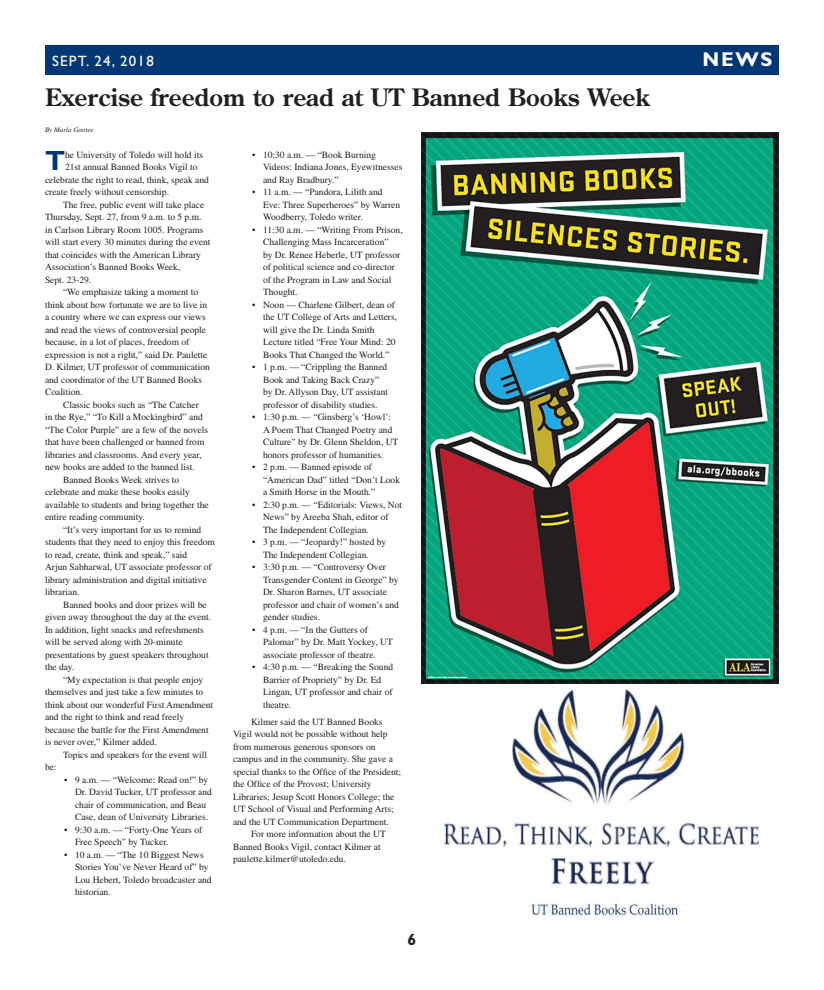
<style>
.page{position:relative;width:824px;height:990px;background:#fff}
.page>*{position:absolute;margin:0;border:0;box-sizing:border-box;transform-origin:0 0}
.Drop_Cap_2_Paragraph{font:700 27.8px "Gill Sans Std";color:#013874}
.Heading_24pt{font:700 24px "Century Old Style Std";color:#231f20}
.t1{font:700 20px "Gill Sans Std";color:#fff}
.t2{font:700 16px "Gill Sans Std";color:#231f20}
.t3{font:15px "Gill Sans Std";letter-spacing:.08em;color:#fff}
.Body_Text{font:9.5px/12.5px "Times";color:#231f20}
.Drop_Cap_2_Paragraph-2{font:9.5px "Times";color:#231f20}
.By_line{font:italic 7px "Times";color:#231f20}
</style>
<div class="page">
<div style="left:45px;top:45px;width:734px;height:30px;background:#013874"></div>
<img style="left:421px;top:132px;width:357px;height:551px">
<img style="left:444px;top:689px;width:315px;height:227px">
<p class="t3" style="left:52px;top:52px;width:103px">SEPT. 24, 2018</p>
<p class="t1" style="left:702px;top:47px;width:71px">NEWS</p>
<p class="Heading_24pt" style="left:45px;top:81px;width:606px">Exercise freedom to read at UT Banned Books Week</p>
<p class="By_line" style="left:45px;top:125px;width:50px">By Marla Gootee</p>
<p class="Drop_Cap_2_Paragraph" style="left:45px;top:144px;width:22px">T</p>
<p class="Drop_Cap_2_Paragraph-2" style="left:65px;top:149px;width:139px">he University of Toledo will hold its</p>
<p class="Body_Text" style="left:263px;top:148px;width:141px;text-indent:-11px">• 10:30 a.m. — “Book Burning<br>Videos: Indiana Jones, Eyewitnesses and Ray Bradbury.”</p>
<p class="Body_Text" style="left:263px;top:186px;width:139px;text-indent:-11px">• 11 a.m. — “Pandora, Lilith and<br>Eve: Three Superheroes” by Warren<br>Woodberry, Toledo writer.</p>
<p class="Body_Text" style="left:263px;top:223px;width:141px;text-indent:-11px">• 11:30 a.m. — “Writing From Prison,<br>Challenging Mass Incarceration”<br>by Dr. Renee Heberle, UT professor of political science and co-director of the Program in Law and Social<br>Thought.</p>
<p class="Body_Text" style="left:263px;top:298px;width:136px;text-indent:-11px">• Noon — Charlene Gilbert, dean of the UT College of Arts and Letters, will give the Dr. Linda Smith<br>Lecture titled “Free Your Mind: 20<br>Books That Changed the World.”</p>
<p class="Body_Text" style="left:263px;top:361px;width:127px;text-indent:-11px">• 1 p.m. — “Crippling the Banned<br>Book and Taking Back Crazy” by Dr. Allyson Day, UT assistant professor of disability studies.</p>
<p class="Body_Text" style="left:263px;top:411px;width:137px;text-indent:-11px">• 1:30 p.m. — “Ginsberg’s ‘Howl’:<br>A Poem That Changed Poetry and<br>Culture” by Dr. Glenn Sheldon, UT honors professor of humanities.</p>
<p class="Body_Text" style="left:263px;top:461px;width:139px;text-indent:-11px">• 2 p.m. — Banned episode of “American Dad” titled “Don’t Look a Smith Horse in the Mouth.”</p>
<p class="Body_Text" style="left:263px;top:498px;width:141px;text-indent:-11px">• 2:30 p.m. — “Editorials: Views, Not<br>News” by Areeba Shah, editor of<br>The Independent Collegian.</p>
<p class="Body_Text" style="left:263px;top:536px;width:125px;text-indent:-11px">• 3 p.m. — “Jeopardy!” hosted by<br>The Independent Collegian.</p>
<p class="Body_Text" style="left:263px;top:561px;width:137px;text-indent:-11px">• 3:30 p.m. — “Controversy Over<br>Transgender Content in George” by<br>Dr. Sharon Barnes, UT associate professor and chair of women’s and gender studies.</p>
<p class="Body_Text" style="left:263px;top:623px;width:131px;text-indent:-11px">• 4 p.m. — “In the Gutters of<br>Palomar” by Dr. Matt Yockey, UT associate professor of theatre.</p>
<p class="Body_Text" style="left:263px;top:661px;width:132px;text-indent:-11px">• 4:30 p.m. — “Breaking the Sound<br>Barrier of Propriety” by Dr. Ed<br>Lingan, UT professor and chair of theatre.</p>
<p class="Body_Text" style="left:233px;top:715px;width:170px;text-indent:18px">Kilmer said the UT Banned Books Vigil would not be possible without help from numerous generous sponsors on campus and in the community. She gave a special thanks to the Office of the President; the Office of the Provost; University Libraries; Jesup Scott Honors College; the UT School of Visual and Performing Arts; and the UT Communication Department.</p>
<p class="Body_Text" style="left:233px;top:828px;width:154px;text-indent:18px">For more information about the UT<br>Banned Books Vigil, contact Kilmer at paulette.kilmer@utoledo.edu.</p>
<p class="Drop_Cap_2_Paragraph-2" style="left:65px;top:161px;width:134px">21st annual Banned Books Vigil to</p>
<p class="Drop_Cap_2_Paragraph-2" style="left:45px;top:174px;width:165px">celebrate the right to read, think, speak and</p>
<p class="Drop_Cap_2_Paragraph-2" style="left:45px;top:186px;width:125px">create freely without censorship.</p>
<p class="Body_Text" style="left:45px;top:198px;width:167px;text-indent:18px">The free, public event will take place Thursday, Sept. 27, from 9 a.m. to 5 p.m. in Carlson Library Room 1005. Programs will start every 30 minutes during the event that coincides with the American Library Association’s Banned Books Week,<br>Sept. 23-29.</p>
<p class="Body_Text" style="left:45px;top:286px;width:166px;text-indent:18px">“We emphasize taking a moment to think about how fortunate we are to live in a country where we can express our views and read the views of controversial people because, in a lot of places, freedom of expression is not a right,” said Dr. Paulette D. Kilmer, UT professor of communication and coordinator of the UT Banned Books Coalition.</p>
<p class="Body_Text" style="left:45px;top:398px;width:165px;text-indent:18px">Classic books such as “The Catcher in the Rye,” “To Kill a Mockingbird” and “The Color Purple” are a few of the novels that have been challenged or banned from libraries and classrooms. And every year, new books are added to the banned list.</p>
<p class="Body_Text" style="left:45px;top:473px;width:165px;text-indent:18px">Banned Books Week strives to celebrate and make these books easily available to students and bring together the entire reading community.</p>
<p class="Body_Text" style="left:45px;top:523px;width:171px;text-indent:18px">“It’s very important for us to remind students that they need to enjoy this freedom to read, create, think and speak,” said<br>Arjun Sabharwal, UT associate professor of library administration and digital initiative librarian.</p>
<p class="Body_Text" style="left:45px;top:598px;width:168px;text-indent:18px">Banned books and door prizes will be given away throughout the day at the event.<br>In addition, light snacks and refreshments will be served along with 20-minute presentations by guest speakers throughout the day.</p>
<p class="Body_Text" style="left:45px;top:673px;width:170px;text-indent:18px">“My expectation is that people enjoy themselves and just take a few minutes to think about our wonderful First Amendment and the right to think and read freely because the battle for the First Amendment is never over,” Kilmer added.</p>
<p class="Body_Text" style="left:63px;top:748px;width:145px">Topics and speakers for the event will</p>
<p class="Body_Text" style="left:45px;top:761px;width:13px">be:</p>
<p class="Body_Text" style="left:75px;top:773px;width:138px;text-indent:-11px">• 9 a.m. — “Welcome: Read on!” by Dr. David Tucker, UT professor and chair of communication, and Beau Case, dean of University Libraries.</p>
<p class="Body_Text" style="left:75px;top:823px;width:129px;text-indent:-11px">• 9:30 a.m. — “Forty-One Years of<br>Free Speech” by Tucker.</p>
<p class="Body_Text" style="left:75px;top:848px;width:138px;text-indent:-11px">• 10 a.m. — “The 10 Biggest News<br>Stories You’ve Never Heard of” by<br>Lou Hebert, Toledo broadcaster and historian.</p>
<p class="t2" style="left:407px;top:930px;width:10px">6</p>
</div>
